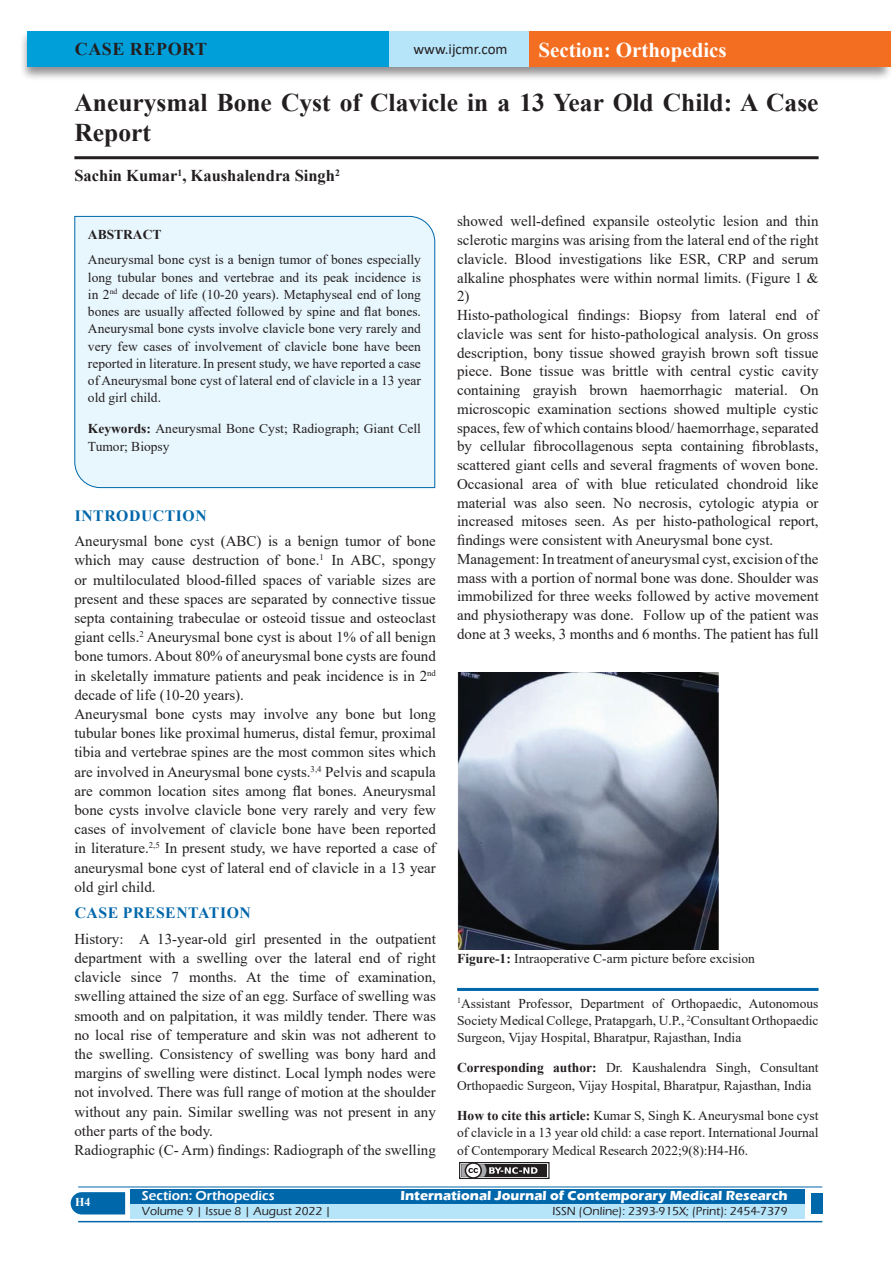
<style>
.page{position:relative;width:893px;height:1263px;background:#fff}
.page>*{position:absolute;margin:0;border:0;box-sizing:border-box;transform-origin:0 0}
.A_Title_New{font:700 25.5px/30px "Times New Roman";color:#231f20}
.t1{font:700 21px "Times New Roman";color:#fff}
.AT_new{font:700 18px "Times New Roman";letter-spacing:.035em;color:#231f20}
.AU-New{font:700 16.5px "Times New Roman";color:#231f20}
.t2{font:700 15.75px "Times New Roman";letter-spacing:.035em;color:#0067aa}
.TX_New{font:15px/19.2px "Times New Roman";color:#231f20;text-align:justify}
.t3{font:15px "Calibri";color:#231f20}
.ABS_TEXT_New{font:13.5px/17.2px "Times New Roman";color:#231f20;text-align:justify}
.Affi_New{font:13.5px/17.2px "Times New Roman";color:#231f20;text-align:justify}
.HTC_new{font:13.5px/17.7px "Times New Roman";letter-spacing:-.005em;color:#231f20;text-align:justify}
.Corresponding{font:13.5px/17.2px "Times New Roman";color:#231f20}
.Keyword_New{font:13.5px/18px "Times New Roman";color:#231f20}
.t4{font:700 13.5px "Eras ITC";color:#fff}
.Legend{font:13.5px "Times New Roman";color:#231f20}
.t5{font:600 13.5px "Eras ITC";color:#fff}
.ABS_new{font:700 13.5px "Times New Roman";color:#231f20}
.t6{font:500 12px "Eras ITC";color:#231f20}
.t7{font:700 12px "Times New Roman";color:#fff}
.s1{font-weight:700}
</style>
<div class="page">
<div style="left:19px;top:29px;width:874px;height:52px;background:#231f20;opacity:.5"></div>
<div style="left:28px;top:31px;width:857px;height:35px;background:#b6e4f9"></div>
<div style="left:28px;top:31px;width:361px;height:35px;background:#009fda"></div>
<div style="left:530px;top:31px;width:361px;height:35px;background:#f36e21"></div>
<div style="left:459px;top:1162px;width:91px;height:17px;border:1px solid #231f20"></div>
<div style="left:461px;top:1164px;width:86px;height:13px;background:#231f20"></div>
<svg style="left:461px;top:1162px;width:76px;height:17px"></svg>
<svg style="left:71px;top:1192px;width:54px;height:22px"></svg>
<div style="left:130px;top:1189px;width:674px;height:15px;background:#0067aa"></div>
<div style="left:130px;top:1204px;width:674px;height:15px;background:#b6e4f9"></div>
<hr style="left:78px;top:1186px;width:744px;height:1px;background:#0067aa">
<hr style="left:78px;top:1221px;width:744px;height:1px;background:#0067aa">
<div style="left:811px;top:1193px;width:11px;height:21px;background:#0067aa"></div>
<hr style="left:74px;top:156px;width:745px;height:3px;background:#231f20">
<div style="left:74px;top:216px;width:361px;height:272px;background:#e8f6fd"></div>
<hr style="left:457px;top:988px;width:362px;height:3px;background:#0067aa">
<img style="left:457px;top:673px;width:261px;height:276px">
<p class="AT_new" style="left:75px;top:36px;width:134px">CASE REPORT</p>
<p class="t3" style="left:413px;top:39px;width:96px">www.ijcmr.com</p>
<h2 class="t1" style="left:538px;top:35px;width:190px">Section: Orthopedics</h2>
<p class="A_Title_New" style="left:74px;top:87px;width:746px">Aneurysmal Bone Cyst of Clavicle in a 13 Year Old Child: A Case<br>Report</p>
<p class="AU-New" style="left:74px;top:164px;width:267px">Sachin Kumar<sup>1</sup>, Kaushalendra Singh<sup>2</sup></p>
<p class="ABS_new" style="left:88px;top:224px;width:75px">ABSTRACT</p>
<p class="ABS_TEXT_New" style="left:88px;top:251px;width:335px">Aneurysmal bone cyst is a benign tumor of bones especially long tubular bones and vertebrae and its peak incidence is in 2<sup>nd</sup> decade of life (10-20 years). Metaphyseal end of long bones are usually affected followed by spine and flat bones.<br>Aneurysmal bone cysts involve clavicle bone very rarely and very few cases of involvement of clavicle bone have been reported in literature.In present study, we have reported a case of Aneurysmal bone cyst of lateral end of clavicle in a 13 year old girl child.</p>
<p class="Keyword_New" style="left:88px;top:419px;width:335px"><span class="s1">Keywords:</span> Aneurysmal Bone Cyst; Radiograph; Giant Cell<br>Tumor; Biopsy</p>
<h1 class="t2" style="left:75px;top:504px;width:134px">INTRODUCTION</h1>
<p class="TX_New" style="left:74px;top:531px;width:363px">Aneurysmal bone cyst (ABC) is a benign tumor of bone which may cause destruction of bone.<sup>1</sup> In ABC, spongy or multiloculated blood-filled spaces of variable sizes are present and these spaces are separated by connective tissue septa containing trabeculae or osteoid tissue and osteoclast giant cells.<sup>2</sup> Aneurysmal bone cyst is about 1% of all benign bone tumors. About 80% of aneurysmal bone cysts are found in skeletally immature patients and peak incidence is in 2<sup>nd </sup>decade of life (10-20 years).</p>
<p class="TX_New" style="left:74px;top:704px;width:363px">Aneurysmal bone cysts may involve any bone but long tubular bones like proximal humerus, distal femur, proximal tibia and vertebrae spines are the most common sites which are involved in Aneurysmal bone cysts.<sup>3,4</sup> Pelvis and scapula are common location sites among flat bones. Aneurysmal bone cysts involve clavicle bone very rarely and very few cases of involvement of clavicle bone have been reported in literature.<sup>2,5</sup> In present study, we have reported a case of aneurysmal bone cyst of lateral end of clavicle in a 13 year old girl child.</p>
<h1 class="t2" style="left:75px;top:901px;width:178px">CASE PRESENTATION</h1>
<p class="TX_New" style="left:74px;top:929px;width:363px">History: A 13-year-old girl presented in the outpatient department with a swelling over the lateral end of right clavicle since 7 months. At the time of examination, swelling attained the size of an egg. Surface of swelling was smooth and on palpitation, it was mildly tender. There was no local rise of temperature and skin was not adherent to the swelling. Consistency of swelling was bony hard and margins of swelling were distinct. Local lymph nodes were not involved. There was full range of motion at the shoulder without any pain. Similar swelling was not present in any other parts of the body.</p>
<p class="TX_New" style="left:74px;top:1140px;width:363px">Radiographic (C- Arm) findings: Radiograph of the swelling</p>
<p class="TX_New" style="left:457px;top:212px;width:363px;line-height:18.8px">showed well-defined expansile osteolytic lesion and thin sclerotic margins was arising from the lateral end of the right clavicle. Blood investigations like ESR, CRP and serum alkaline phosphates were within normal limits. (Figure 1 &amp; 2)</p>
<p class="TX_New" style="left:457px;top:305px;width:363px;line-height:18.8px">Histo-pathological findings: Biopsy from lateral end of clavicle was sent for histo-pathological analysis. On gross description, bony tissue showed grayish brown soft tissue piece. Bone tissue was brittle with central cystic cavity containing grayish brown haemorrhagic material. On microscopic examination sections showed multiple cystic spaces, few of which contains blood/ haemorrhage, separated by cellular fibrocollagenous septa containing fibroblasts, scattered giant cells and several fragments of woven bone.<br>Occasional area of with blue reticulated chondroid like material was also seen. No necrosis, cytologic atypia or increased mitoses seen. As per histo-pathological report, findings were consistent with Aneurysmal bone cyst.</p>
<p class="TX_New" style="left:457px;top:549px;width:363px;line-height:18.8px">Management: In treatment of aneurysmal cyst, excision of the mass with a portion of normal bone was done. Shoulder was immobilized for three weeks followed by active movement and physiotherapy was done. Follow up of the patient was done at 3 weeks, 3 months and 6 months. The patient has full</p>
<p class="Legend" style="left:457px;top:949px;width:299px"><span class="s1">Figure-1:</span> Intraoperative C-arm picture before excision</p>
<p class="Affi_New" style="left:457px;top:994px;width:363px"><sup>1</sup>Assistant Professor, Department of Orthopaedic, Autonomous Society Medical College, Pratapgarh, U.P., <sup>2</sup>Consultant Orthopaedic Surgeon, Vijay Hospital, Bharatpur, Rajasthan, India</p>
<p class="Corresponding" style="left:457px;top:1059px;width:363px"><span class="s1">Corresponding author:</span> Dr. Kaushalendra Singh, Consultant<br>Orthopaedic Surgeon, Vijay Hospital, Bharatpur, Rajasthan, India</p>
<p class="HTC_new" style="left:457px;top:1106px;width:363px"><span class="s1">How to cite this article:</span> Kumar S, Singh K. Aneurysmal bone cyst of clavicle in a 13 year old child: a case report. International Journal of Contemporary Medical Research 2022;9(8):H4-H6.</p>
<p class="t7" style="left:75px;top:1194px;width:17px">H4</p>
<p class="t5" style="left:142px;top:1188px;width:134px">Section: Orthopedics</p>
<p class="t4" style="left:400px;top:1188px;width:389px">International Journal of Contemporary Medical Research</p>
<p class="t6" style="left:142px;top:1204px;width:191px">Volume 9 | Issue 8 | August 2022 |</p>
<p class="t6" style="left:552px;top:1204px;width:237px">ISSN (Online): 2393-915X; (Print): 2454-7379</p>
</div>
